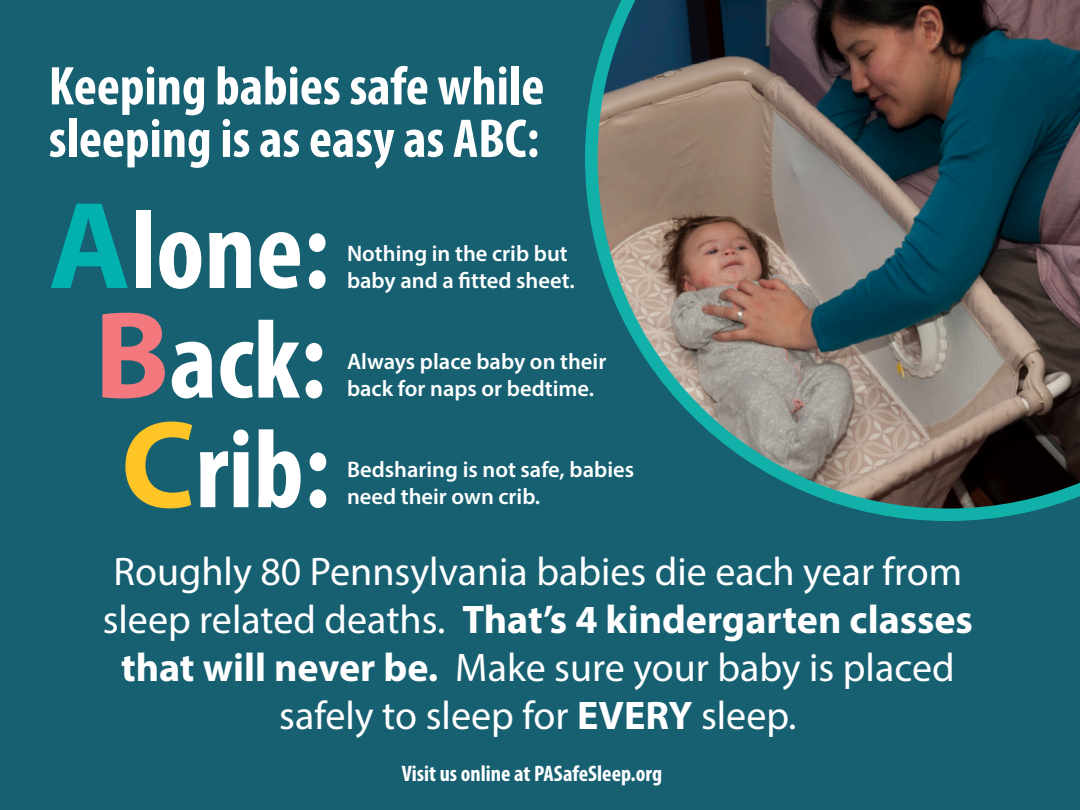
<style>
.page{position:relative;width:1080px;height:810px;background:#166071}
.page>*{position:absolute;margin:0;border:0;box-sizing:border-box;transform-origin:0 0}
.t1{font:700 condensed 112.5px "Myriad Pro";color:#fff}
.t2{font:700 condensed 55px/52.5px "Myriad Pro";color:#fff}
.t3{font:40px/48px "Myriad Pro";color:#fff;text-align:center}
.t4{font:600 22.5px/27px "Myriad Pro";color:#fff}
.t5{font:700 condensed 22.5px "Myriad Pro";color:#fff}
.s1{font-stretch:normal;font-size:125px;color:#00b1b0}
.s2{font-stretch:normal;font-size:125px;color:#f3797f}
.s3{font-stretch:normal;font-size:125px;color:#ffc425}
.s4{font-weight:700}
</style>
<div class="page">
<img style="left:585px;top:0;width:495px;height:521px">
<p class="t2" style="left:49px;top:59px;width:497px">Keeping babies safe while sleeping is as easy as ABC:</p>
<p class="t1" style="left:49px;top:180px;width:282px"><span class="s1">A</span>lone:</p>
<p class="t4" style="left:347px;top:239px;width:229px">Nothing in the crib but baby and a fitted sheet.</p>
<p class="t1" style="left:94px;top:290px;width:233px"><span class="s2">B</span>ack:</p>
<p class="t1" style="left:121px;top:399px;width:211px"><span class="s3">C</span>rib:</p>
<p class="t4" style="left:347px;top:347px;width:261px">Always place baby on their back for naps or bedtime.</p>
<p class="t4" style="left:347px;top:456px;width:289px">Bedsharing is not safe, babies need their own crib.</p>
<p class="t3" style="left:103px;top:547px;width:872px">Roughly 80 Pennsylvania babies die each year from sleep related deaths. <span class="s4">That’s 4 kindergarten classes that will never be.</span> Make sure your baby is placed safely to sleep for <span class="s4">EVERY</span> sleep.</p>
<p class="t5" style="left:402px;top:760px;width:262px">Visit us online at PASafeSleep.org</p>
</div>
